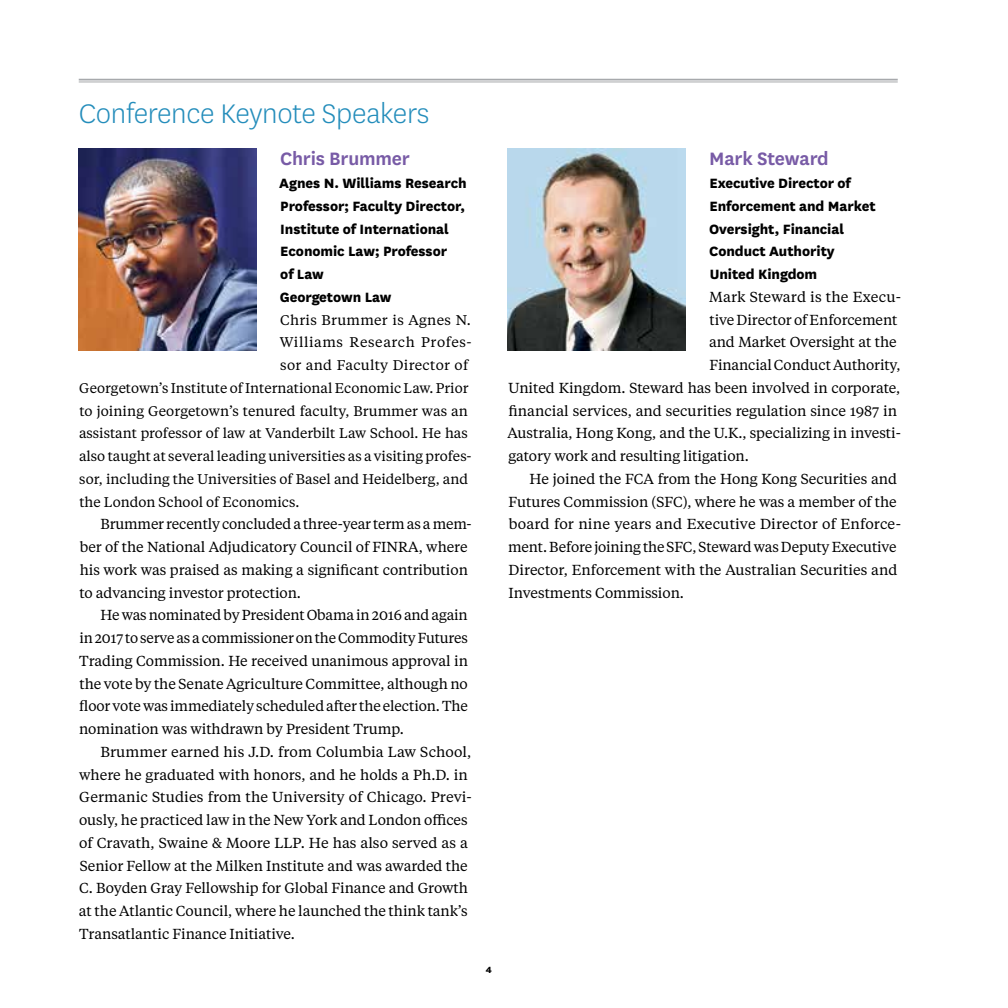
<style>
.page{position:relative;width:1008px;height:1008px;background:#fff}
.page>*{position:absolute;margin:0;border:0;box-sizing:border-box;transform-origin:0 0}
.t1{font:300 31.5px "National";letter-spacing:-.01em;color:#248dbb}
.t2{font:600 21px "National";letter-spacing:-.01em;color:#785ba6}
.t3{font:800 15.75px/22.8px "National";letter-spacing:-.005em;color:#000}
.t4{font:14.35px/22.8px "Tiempos Text";letter-spacing:-.005em;color:#000}
.t5{font:14px "Tiempos Text";color:#000}
.t6{font:14px "Tiempos Text";letter-spacing:.04em;color:#000}
.t7{font:14px "Tiempos Text";letter-spacing:.02em;color:#000}
.t8{font:800 10.5px "National";color:#000}
</style>
<div class="page">
<hr style="left:79px;top:79px;width:819px;height:1px;background:#a7a9ac">
<hr style="left:79px;top:82px;width:819px;height:1px;background:#a7a9ac">
<img style="left:79px;top:149px;width:177px;height:201px">
<img style="left:508px;top:149px;width:177px;height:201px">
<h2 class="t1" style="left:79px;top:94px;width:352px">Conference Keynote Speakers</h2>
<h3 class="t2" style="left:280px;top:144px;width:131px">Chris Brummer</h3>
<p class="t3" style="left:279px;top:171px;width:189px">Agnes N. Williams Research<br>Professor; Faculty Director,<br>Institute of International<br>Economic Law; Professor<br>of Law<br>Georgetown Law</p>
<p class="t7" style="left:280px;top:310px;width:192px">Chris Brummer is Agnes N.</p>
<p class="t6" style="left:280px;top:333px;width:193px">Williams Research Profes-</p>
<p class="t5" style="left:280px;top:356px;width:190px">sor and Faculty Director of</p>
<p class="t5" style="left:79px;top:379px;width:391px">Georgetown’s Institute of International Economic Law. Prior</p>
<p class="t5" style="left:79px;top:401px;width:390px">to joining Georgetown’s tenured faculty, Brummer was an</p>
<p class="t5" style="left:79px;top:424px;width:390px">assistant professor of law at Vanderbilt Law School. He has</p>
<p class="t5" style="left:79px;top:447px;width:393px">also taught at several leading universities as a visiting profes-</p>
<p class="t5" style="left:79px;top:470px;width:390px">sor, including the Universities of Basel and Heidelberg, and</p>
<p class="t5" style="left:79px;top:492px;width:221px">the London School of Economics.</p>
<p class="t4" style="left:79px;top:512px;width:393px;text-indent:21px">Brummer recently concluded a three-year term as a mem&shy;ber of the National Adjudicatory Council of FINRA, where his work was praised as making a significant contribution to advancing investor protection.</p>
<p class="t4" style="left:79px;top:603px;width:390px;text-align:justify;text-indent:21px">He was nominated by President Obama in 2016 and again in 2017 to serve as a commissioner on the Commodity Futures Trading Commission. He received unanimous approval in the vote by the Senate Agriculture Committee, although no floor vote was immediately scheduled after the election. The nomination was withdrawn by President Trump.</p>
<p class="t4" style="left:79px;top:740px;width:394px;text-indent:21px">Brummer earned his J.D. from Columbia Law School, where he graduated with honors, and he holds a Ph.D. in Germanic Studies from the University of Chicago. Previ&shy;ously, he practiced law in the New York and London offices of Cravath, Swaine &amp; Moore LLP. He has also served as a Senior Fellow at the Milken Institute and was awarded the C. Boyden Gray Fellowship for Global Finance and Growth at the Atlantic Council, where he launched the think tank’s Transatlantic Finance Initiative.</p>
<p class="t8" style="left:486px;top:962px;width:8px">4</p>
<h3 class="t2" style="left:709px;top:144px;width:121px">Mark Steward</h3>
<p class="t3" style="left:709px;top:171px;width:168px">Executive Director of<br>Enforcement and Market<br>Oversight, Financial<br>Conduct Authority<br>United Kingdom</p>
<p class="t4" style="left:709px;top:285px;width:193px">Mark Steward is the Execu-</p>
<p class="t4" style="left:709px;top:308px;width:190px">tive Director of Enforcement</p>
<p class="t4" style="left:709px;top:330px;width:189px">and Market Oversight at the</p>
<p class="t4" style="left:709px;top:353px;width:193px">Financial Conduct Authority,</p>
<p class="t4" style="left:508px;top:376px;width:393px">United Kingdom. Steward has been involved in corporate,</p>
<p class="t4" style="left:508px;top:399px;width:390px">financial services, and securities regulation since 1987 in</p>
<p class="t4" style="left:507px;top:421px;width:394px">Australia, Hong Kong, and the U.K., specializing in investi-</p>
<p class="t4" style="left:508px;top:444px;width:242px">gatory work and resulting litigation.</p>
<p class="t4" style="left:508px;top:467px;width:394px;text-indent:21px">He joined the FCA from the Hong Kong Securities and Futures Commission (SFC), where he was a member of the board for nine years and Executive Director of Enforce&shy;ment. Before joining the SFC, Steward was Deputy Executive Director, Enforcement with the Australian Securities and Investments Commission.</p>
</div>
